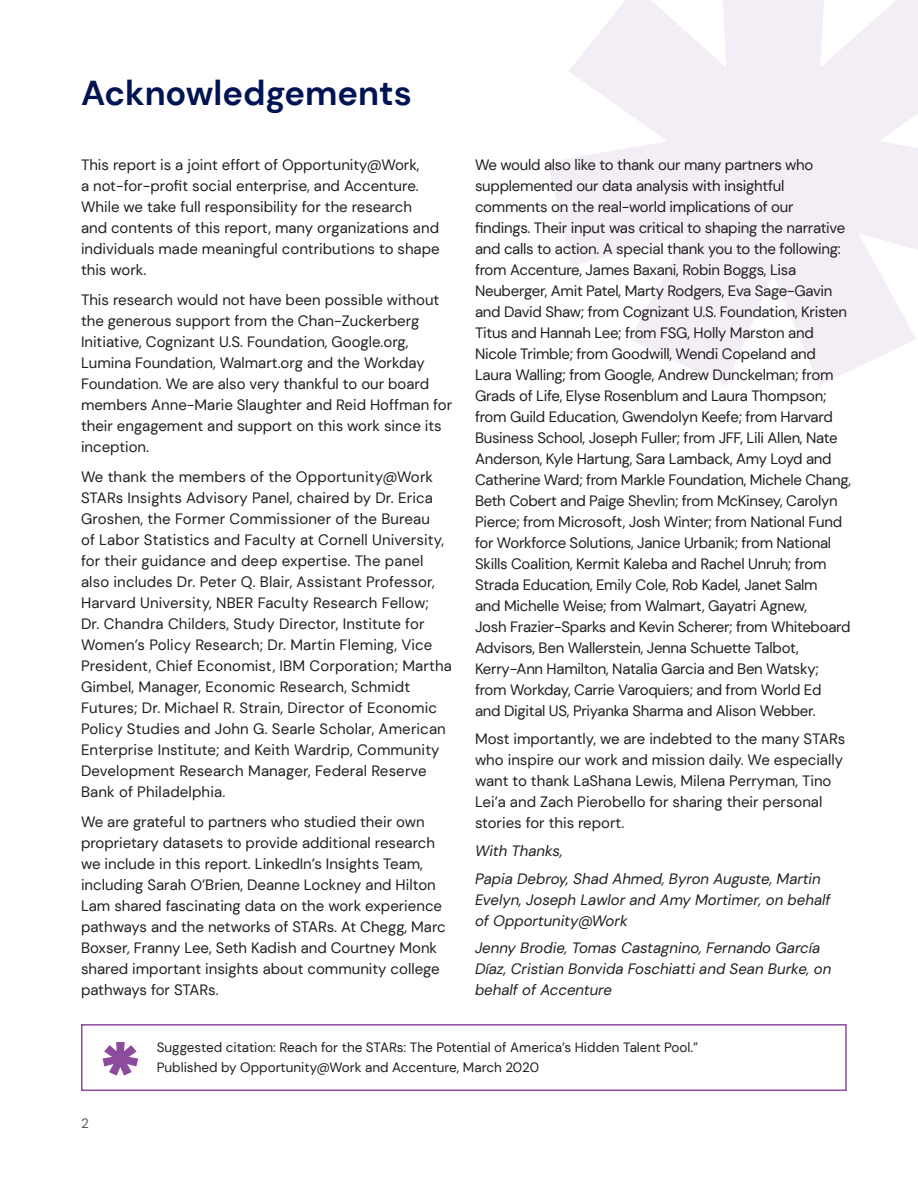
<style>
.page{position:relative;width:918px;height:1188px;background:#fff}
.page>*{position:absolute;margin:0;border:0;box-sizing:border-box;transform-origin:0 0}
.t1{font:700 34.5px "DM Sans";color:#001353}
.Body{font:15px/21px "DM Sans";color:#231f20}
.Body-2{font:15px/21px "DM Sans";letter-spacing:-.02em;color:#231f20}
.Body-3{font:italic 15px/21px "DM Sans";color:#231f20}
.Body-4{font:13.5px/19.5px "DM Sans";color:#231f20}
.t2{font:13.5px "DM Sans";color:#57585a}
</style>
<div class="page">
<svg style="left:548px;top:0;width:370px;height:385px;fill:#f3edf5"></svg>
<div style="left:81px;top:1024px;width:766px;height:67px;border:2px solid #8d4b9d"></div>
<svg style="left:103px;top:1042px;width:35px;height:34px"></svg>
<h1 class="t1" style="left:81px;top:71px;width:332px">Acknowledgements</h1>
<p class="Body" style="left:81px;top:155px;width:360px">This report is a joint effort of Opportunity@Work,<br>a not-for-profit social enterprise, and Accenture.<br>While we take full responsibility for the research and contents of this report, many organizations and individuals made meaningful contributions to shape this work.</p>
<p class="Body" style="left:81px;top:290px;width:373px">This research would not have been possible without the generous support from the Chan-Zuckerberg Initiative, Cognizant U.S. Foundation, Google.org, Lumina Foundation, Walmart.org and the Workday Foundation. We are also very thankful to our board members Anne-Marie Slaughter and Reid Hoffman for their engagement and support on this work since its inception.</p>
<p class="Body" style="left:81px;top:466px;width:372px">We thank the members of the Opportunity@Work STARs Insights Advisory Panel, chaired by Dr. Erica Groshen, the Former Commissioner of the Bureau<br>of Labor Statistics and Faculty at Cornell University, for their guidance and deep expertise. The panel also includes Dr. Peter Q. Blair, Assistant Professor, Harvard University, NBER Faculty Research Fellow;<br>Dr. Chandra Childers, Study Director, Institute for Women’s Policy Research; Dr. Martin Fleming, Vice President, Chief Economist, IBM Corporation; Martha Gimbel, Manager, Economic Research, Schmidt Futures; Dr. Michael R. Strain, Director of Economic Policy Studies and John G. Searle Scholar, American Enterprise Institute; and Keith Wardrip, Community Development Research Manager, Federal Reserve Bank of Philadelphia.</p>
<p class="Body" style="left:81px;top:811px;width:366px">We are grateful to partners who studied their own proprietary datasets to provide additional research we include in this report. LinkedIn’s Insights Team, including Sarah O’Brien, Deanne Lockney and Hilton Lam shared fascinating data on the work experience pathways and the networks of STARs. At Chegg, Marc Boxser, Franny Lee, Seth Kadish and Courtney Monk shared important insights about community college pathways for STARs.</p>
<p class="Body-2" style="left:475px;top:155px;width:378px">We would also like to thank our many partners who supplemented our data analysis with insightful comments on the real-world implications of our findings. Their input was critical to shaping the narrative and calls to action. A special thank you to the following: from Accenture, James Baxani, Robin Boggs, Lisa Neuberger, Amit Patel, Marty Rodgers, Eva Sage-Gavin and David Shaw; from Cognizant U.S. Foundation, Kristen Titus and Hannah Lee; from FSG, Holly Marston and Nicole Trimble; from Goodwill, Wendi Copeland and Laura Walling; from Google, Andrew Dunckelman; from Grads of Life, Elyse Rosenblum and Laura Thompson; from Guild Education, Gwendolyn Keefe; from Harvard Business School, Joseph Fuller; from JFF, Lili Allen, Nate Anderson, Kyle Hartung, Sara Lamback, Amy Loyd and Catherine Ward; from Markle Foundation, Michele Chang, Beth Cobert and Paige Shevlin; from McKinsey, Carolyn Pierce; from Microsoft, Josh Winter; from National Fund for Workforce Solutions, Janice Urbanik; from National Skills Coalition, Kermit Kaleba and Rachel Unruh; from Strada Education, Emily Cole, Rob Kadel, Janet Salm<br>and Michelle Weise; from Walmart, Gayatri Agnew,<br>Josh Frazier-Sparks and Kevin Scherer; from Whiteboard Advisors, Ben Wallerstein, Jenna Schuette Talbot, Kerry-Ann Hamilton, Natalia Garcia and Ben Watsky; from Workday, Carrie Varoquiers; and from World Ed<br>and Digital US, Priyanka Sharma and Alison Webber.</p>
<p class="Body" style="left:475px;top:728px;width:372px">Most importantly, we are indebted to the many STARs who inspire our work and mission daily. We especially want to thank LaShana Lewis, Milena Perryman, Tino Lei’a and Zach Pierobello for sharing their personal stories for this report.</p>
<p class="Body-3" style="left:475px;top:840px;width:89px">With Thanks,</p>
<p class="Body-3" style="left:475px;top:868px;width:357px">Papia Debroy, Shad Ahmed, Byron Auguste, Martin<br>Evelyn, Joseph Lawlor and Amy Mortimer, on behalf of Opportunity@Work</p>
<p class="Body-3" style="left:475px;top:938px;width:358px">Jenny Brodie, Tomas Castagnino, Fernando García<br>Díaz, Cristian Bonvida Foschiatti and Sean Burke, on behalf of Accenture</p>
<p class="t2" style="left:81px;top:1115px;width:9px">2</p>
<p class="Body-4" style="left:157px;top:1038px;width:543px">Suggested citation: Reach for the STARs: The Potential of America’s Hidden Talent Pool.”<br>Published by Opportunity@Work and Accenture, March 2020</p>
</div>
